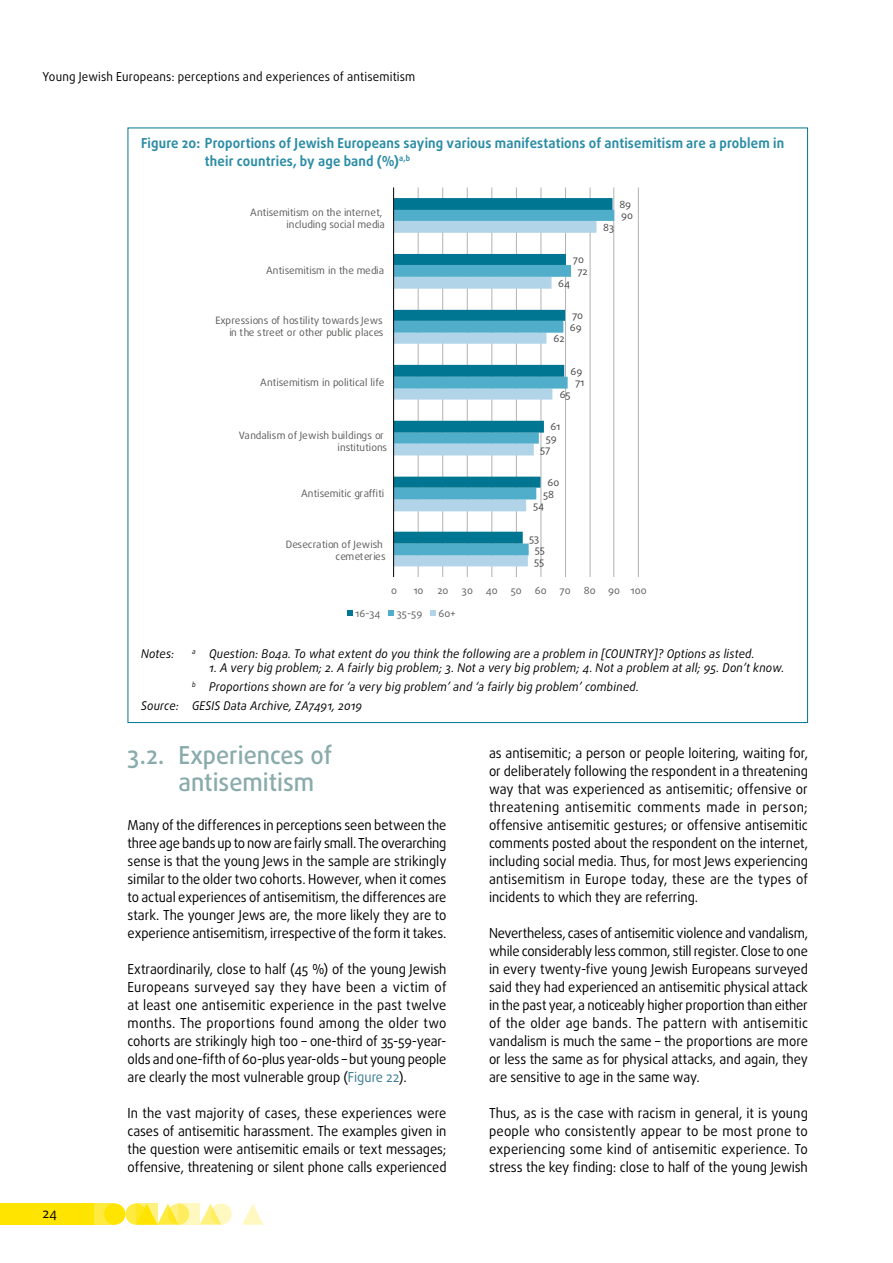
<style>
.page{position:relative;width:893px;height:1263px;background:#fff}
.page>*{position:absolute;margin:0;border:0;box-sizing:border-box;transform-origin:0 0}
.title_1_nn{font:500 24.75px/27px "Daxline Pro";color:#8aabac;scale:.95 1}
.body{font:13.8px/18px "Daxline Pro";letter-spacing:-.005em;color:#000;text-align:justify;scale:.94 1}
.body-2{font:13.8px/18px "Daxline Pro";letter-spacing:-.005em;color:#000;text-align:justify;scale:.95 1}
.figure_table{font:700 13.8px/18px "Daxline Pro";letter-spacing:.01em;color:#2b8ca6;scale:.95 1}
.t1{font:13.5px "Daxline Pro";color:#000}
.t2{font:12.3px "Daxline Pro";letter-spacing:.015em;color:#000;scale:.95 1}
.figure_note_source{font:italic 12px "Daxline Pro";letter-spacing:.015em;color:#000;scale:.95 1}
.t3{font:10.2px/12.1px "Daxline Pro";letter-spacing:.01em;color:#5b5b5a;text-align:right}
.t4{font:10.2px "Daxline Pro";color:#414241}
.t5{font:10.2px "Daxline Pro";letter-spacing:-.015em;color:#5b5b5a}
.s1{color:#397a94}
</style>
<div class="page">
<svg style="left:125px;top:1203px;width:22px;height:22px"></svg>
<div style="left:94px;top:1203px;width:21px;height:22px;background:#ffea40"></div>
<div style="left:0;top:1203px;width:94px;height:22px;background:#ffe400"></div>
<svg style="left:200px;top:1203px;width:18px;height:22px"></svg>
<svg style="left:242px;top:1204px;width:21px;height:21px"></svg>
<div style="left:104px;top:1203px;width:21px;height:22px;background:#ffe400;border-radius:50%"></div>
<svg style="left:157px;top:1203px;width:18px;height:22px"></svg>
<svg style="left:168px;top:1203px;width:21px;height:22px"></svg>
<svg style="left:210px;top:1203px;width:22px;height:22px"></svg>
<svg style="left:136px;top:1203px;width:21px;height:22px"></svg>
<svg style="left:179px;top:1203px;width:21px;height:22px"></svg>
<hr style="left:638px;top:187px;width:1px;height:390px;background:#b3b2b2">
<hr style="left:613px;top:187px;width:1px;height:390px;background:#b3b2b2">
<hr style="left:590px;top:187px;width:1px;height:390px;background:#b3b2b2">
<hr style="left:565px;top:187px;width:1px;height:390px;background:#b3b2b2">
<hr style="left:541px;top:187px;width:1px;height:390px;background:#b3b2b2">
<hr style="left:516px;top:187px;width:1px;height:390px;background:#b3b2b2">
<hr style="left:492px;top:187px;width:1px;height:390px;background:#b3b2b2">
<hr style="left:467px;top:187px;width:1px;height:390px;background:#b3b2b2">
<hr style="left:442px;top:187px;width:1px;height:390px;background:#b3b2b2">
<hr style="left:418px;top:187px;width:1px;height:390px;background:#b3b2b2">
<svg style="left:394px;top:555px;width:197px;height:11px;fill:#b1d4e8"></svg>
<svg style="left:394px;top:210px;width:220px;height:345px"></svg>
<svg style="left:394px;top:198px;width:218px;height:345px"></svg>
<hr style="left:393px;top:187px;width:1px;height:390px;background:#000">
<svg style="left:347px;top:610px;width:5px;height:6px"></svg>
<svg style="left:389px;top:610px;width:5px;height:6px"></svg>
<svg style="left:430px;top:610px;width:6px;height:6px"></svg>
<p class="t2" style="left:43px;top:68px;width:394px">Young Jewish Europeans: perceptions and experiences of antisemitism</p>
<p class="figure_table" style="left:205px;top:134px;width:611px;text-indent:-64px">Figure 20: Proportions of Jewish Europeans saying various manifestations of antisemitism are a problem in their countries, by age band (%)<sup>a,b</sup></p>
<p class="t3" style="left:250px;top:206px;width:136px">Antisemitism on the internet, including social media</p>
<p class="t4" style="left:619px;top:197px;width:13px">89</p>
<p class="t4" style="left:603px;top:220px;width:12px">83</p>
<p class="t4" style="left:621px;top:209px;width:13px">90</p>
<p class="t3" style="left:266px;top:265px;width:120px">Antisemitism in the media</p>
<p class="t4" style="left:573px;top:253px;width:13px">70</p>
<p class="t4" style="left:577px;top:265px;width:12px">72</p>
<p class="t4" style="left:558px;top:276px;width:13px">64</p>
<p class="t3" style="left:215px;top:314px;width:170px;line-height:12.6px">Expressions of hostility towards Jews in the street or other public places</p>
<p class="t4" style="left:572px;top:309px;width:13px">70</p>
<p class="t4" style="left:570px;top:320px;width:13px">69</p>
<p class="t4" style="left:554px;top:332px;width:12px">62</p>
<p class="t3" style="left:260px;top:376px;width:126px">Antisemitism in political life</p>
<p class="t4" style="left:570px;top:364px;width:13px">69</p>
<p class="t4" style="left:575px;top:376px;width:11px">71</p>
<p class="t4" style="left:560px;top:387px;width:12px">65</p>
<p class="t3" style="left:337px;top:429px;width:51px;text-align:left;text-indent:-99px">Vandalism of Jewish buildings or institutions</p>
<p class="t4" style="left:550px;top:420px;width:12px">61</p>
<p class="t4" style="left:546px;top:431px;width:13px">59</p>
<p class="t4" style="left:540px;top:443px;width:12px">57</p>
<p class="t4" style="left:547px;top:476px;width:13px">60</p>
<p class="t5" style="left:301px;top:487px;width:85px">Antisemitic graffiti</p>
<p class="t4" style="left:543px;top:487px;width:13px">58</p>
<p class="t4" style="left:533px;top:499px;width:13px">54</p>
<p class="t3" style="left:286px;top:538px;width:101px">Desecration of Jewish cemeteries</p>
<p class="t4" style="left:529px;top:531px;width:12px">53</p>
<p class="t4" style="left:535px;top:543px;width:12px">55</p>
<p class="t4" style="left:534px;top:554px;width:12px">55</p>
<p class="t3" style="left:391px;top:584px;width:7px">0</p>
<p class="t3" style="left:413px;top:584px;width:12px">10</p>
<p class="t3" style="left:437px;top:584px;width:13px">20</p>
<p class="t3" style="left:462px;top:584px;width:13px">30</p>
<p class="t3" style="left:486px;top:584px;width:13px">40</p>
<p class="t3" style="left:511px;top:584px;width:13px">50</p>
<p class="t3" style="left:535px;top:584px;width:13px">60</p>
<p class="t3" style="left:560px;top:584px;width:13px">70</p>
<p class="t3" style="left:584px;top:584px;width:64px">80 90 100</p>
<p class="t3" style="left:355px;top:607px;width:27px">16-34</p>
<p class="t3" style="left:397px;top:607px;width:27px">35-59</p>
<p class="t3" style="left:438px;top:607px;width:19px">60+</p>
<p class="figure_note_source" style="left:141px;top:646px;width:37px">Notes:</p>
<p class="figure_note_source" style="left:192px;top:646px;width:594px"><sup>a</sup> Question: B04a. To what extent do you think the following are a problem in [COUNTRY]? Options as listed.</p>
<p class="figure_note_source" style="left:209px;top:660px;width:607px">1. A very big problem; 2. A fairly big problem; 3. Not a very big problem; 4. Not a problem at all; 95. Don’t know.</p>
<p class="figure_note_source" style="left:192px;top:679px;width:472px"><sup>b</sup> Proportions shown are for ‘a very big problem’ and ‘a fairly big problem’ combined.</p>
<p class="figure_note_source" style="left:141px;top:697px;width:234px">Source: GESIS Data Archive, ZA7491, 2019</p>
<p class="t1" style="left:43px;top:1204px;width:16px">24</p>
<p class="title_1_nn" style="left:179px;top:741px;width:163px;text-indent:-51px">3.2. Experiences of antisemitism</p>
<p class="body" style="left:128px;top:816px;width:341px">Many of the differences in perceptions seen between the three age bands up to now are fairly small. The overarching sense is that the young Jews in the sample are strikingly similar to the older two cohorts. However, when it comes to actual experiences of antisemitism, the differences are stark. The younger Jews are, the more likely they are to experience antisemitism, irrespective of the form it takes.</p>
<p class="body" style="left:128px;top:960px;width:341px">Extraordinarily, close to half (45 %) of the young Jewish Europeans surveyed say they have been a victim of at least one antisemitic experience in the past twelve months. The proportions found among the older two cohorts are strikingly high too – one-third of 35-59-year&shy;olds and one-fifth of 60-plus year-olds – but young people are clearly the most vulnerable group (<span class="s1">Figure 22</span>).</p>
<p class="body" style="left:128px;top:1104px;width:341px">In the vast majority of cases, these experiences were cases of antisemitic harassment. The examples given in the question were antisemitic emails or text messages; offensive, threatening or silent phone calls experienced</p>
<p class="body" style="left:489px;top:744px;width:341px">as antisemitic; a person or people loitering, waiting for, or deliberately following the respondent in a threatening way that was experienced as antisemitic; offensive or threatening antisemitic comments made in person; offensive antisemitic gestures; or offensive antisemitic comments posted about the respondent on the internet, including social media. Thus, for most Jews experiencing antisemitism in Europe today, these are the types of incidents to which they are referring.</p>
<p class="body" style="left:489px;top:924px;width:341px">Nevertheless, cases of antisemitic violence and vandalism, while considerably less common, still register. Close to one in every twenty-five young Jewish Europeans surveyed said they had experienced an antisemitic physical attack in the past year, a noticeably higher proportion than either of the older age bands. The pattern with antisemitic vandalism is much the same – the proportions are more or less the same as for physical attacks, and again, they are sensitive to age in the same way.</p>
<p class="body-2" style="left:489px;top:1104px;width:337px">Thus, as is the case with racism in general, it is young people who consistently appear to be most prone to experiencing some kind of antisemitic experience. To stress the key finding: close to half of the young Jewish</p>
</div>
